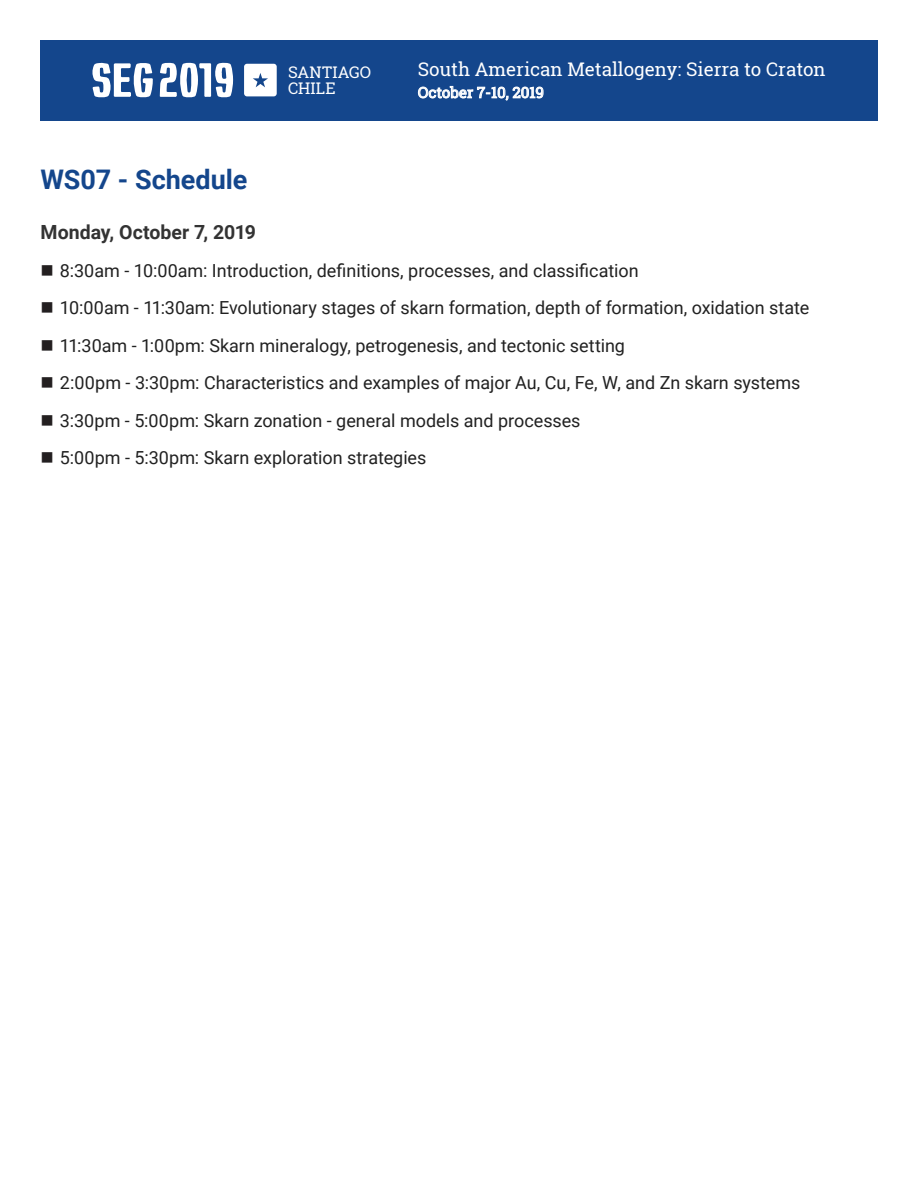
<style>
.page{position:relative;width:918px;height:1188px;background:#fff}
.page>*{position:absolute;margin:0;border:0;box-sizing:border-box;transform-origin:0 0}
.t1{font:700 27px "Roboto";color:#14468c}
.t2{font:700 19.5px "Roboto";color:#333}
.t3{font:18.75px "Roboto Slab";color:#fff}
.t4{font:18px "Roboto";color:#212121}
.t5{font:16.05px/16px "Roboto Slab";letter-spacing:.01em;color:#fff}
.t6{font:15px "Roboto Slab";color:#fff}
.s1{color:#231f20}
</style>
<div class="page">
<div style="left:40px;top:40px;width:837px;height:82px;background:#14468c"></div>
<div style="left:244px;top:64px;width:33px;height:32px;background:#fff;border-radius:3px"></div>
<svg style="left:253px;top:73px;width:15px;height:14px"></svg>
<svg style="left:92px;top:63px;width:61px;height:35px"></svg>
<svg style="left:160px;top:63px;width:73px;height:35px"></svg>
<svg style="left:418px;top:86px;width:125px;height:15px"></svg>
<p class="t5" style="left:288px;top:64px;width:85px">SANTIAGO<br>CHILE</p>
<p class="t3" style="left:418px;top:56px;width:409px">South American Metallogeny: Sierra to Craton</p>
<p class="t6" style="left:418px;top:82px;width:128px">October 7-10, 2019</p>
<h1 class="t1" style="left:40px;top:160px;width:209px">WS07 - Schedule</h1>
<p class="t2" style="left:40px;top:219px;width:217px">Monday, October 7, 2019</p>
<p class="t4" style="left:40px;top:258px;width:600px"><span class="s1">■</span> 8:30am - 10:00am: Introduction, definitions, processes, and classification</p>
<p class="t4" style="left:40px;top:295px;width:770px"><span class="s1">■</span> 10:00am - 11:30am: Evolutionary stages of skarn formation, depth of formation, oxidation state</p>
<p class="t4" style="left:40px;top:333px;width:586px"><span class="s1">■</span> 11:30am - 1:00pm: Skarn mineralogy, petrogenesis, and tectonic setting</p>
<p class="t4" style="left:40px;top:370px;width:761px"><span class="s1">■</span> 2:00pm - 3:30pm: Characteristics and examples of major Au, Cu, Fe, W, and Zn skarn systems</p>
<p class="t4" style="left:40px;top:408px;width:542px"><span class="s1">■</span> 3:30pm - 5:00pm: Skarn zonation - general models and processes</p>
<p class="t4" style="left:40px;top:445px;width:387px"><span class="s1">■</span> 5:00pm - 5:30pm: Skarn exploration strategies</p>
</div>
